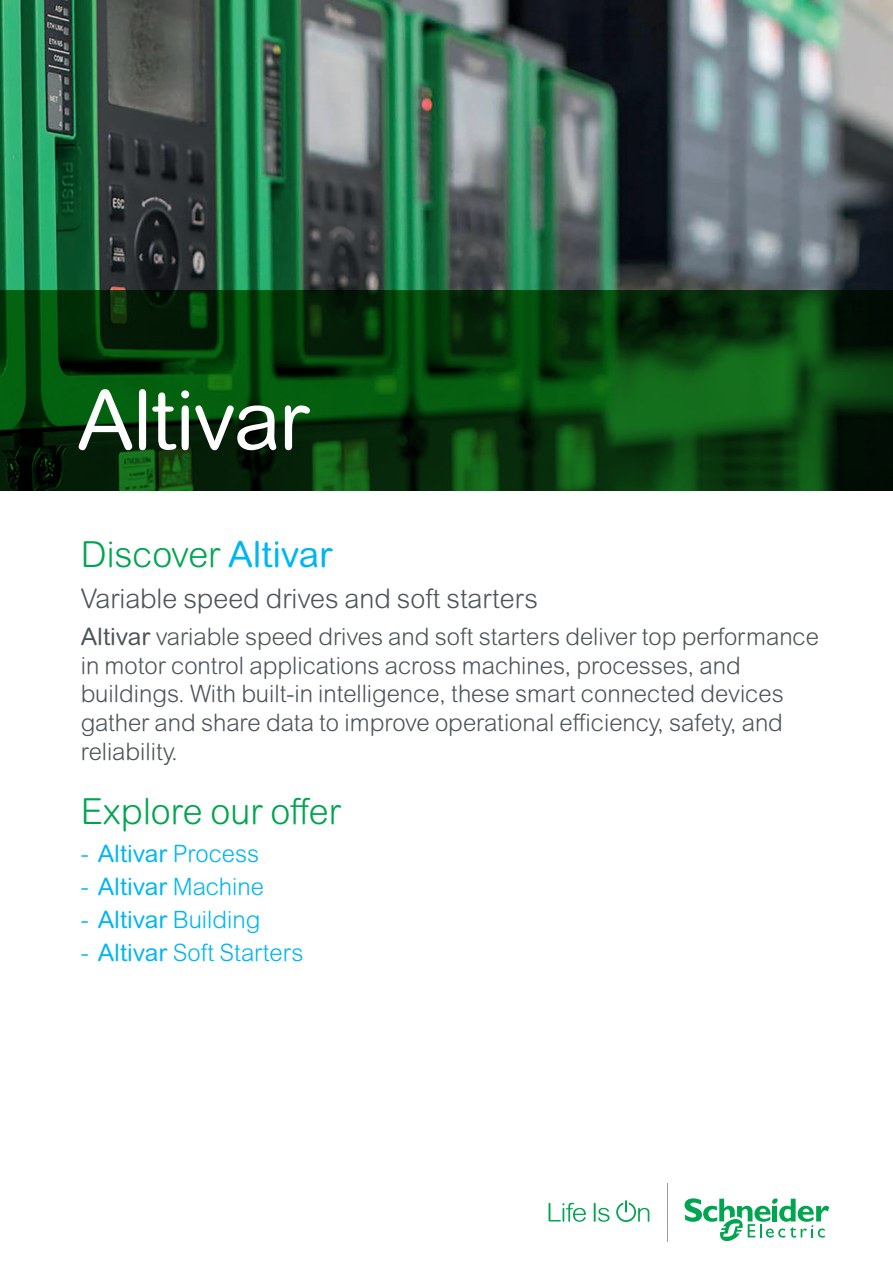
<style>
.page{position:relative;width:893px;height:1263px;background:#fff}
.page>*{position:absolute;margin:0;border:0;box-sizing:border-box;transform-origin:0 0}
.t1{font:82.5px "Arial Rounded MT Pro";letter-spacing:-.02em;color:#fff}
.t2{font:300 36px "Arial Rounded MT Pro";color:#00a54f}
.t3{font:300 27px "Arial Rounded MT Pro";color:#4d545a}
.t4{font:300 24px/28.8px "Arial Rounded MT Pro";color:#4d545a}
.t5{font:300 24px "Arial Rounded MT Pro";color:#00b6f0}
.s1{font-weight:400;color:#00b6f0}
.s2{font-weight:400}
</style>
<div class="page">
<svg style="left:549px;top:1203px;width:37px;height:19px"></svg>
<svg style="left:594px;top:1203px;width:16px;height:19px"></svg>
<svg style="left:616px;top:1200px;width:33px;height:22px"></svg>
<svg style="left:684px;top:1198px;width:145px;height:44px"></svg>
<hr style="left:666px;top:1184px;width:1px;height:58px;background:#959ea4">
<img style="left:0;top:0;width:893px;height:290px">
<svg style="left:0;top:290px;width:893px;height:200px;background:#073c0c"></svg>
<h1 class="t1" style="left:77px;top:372px;width:234px">Altivar</h1>
<h2 class="t2" style="left:81px;top:533px;width:253px">Discover <span class="s1">Altivar</span></h2>
<p class="t3" style="left:81px;top:582px;width:459px">Variable speed drives and soft starters</p>
<p class="t4" style="left:81px;top:623px;width:740px"><span class="s2">Altivar</span> variable speed drives and soft starters deliver top performance in motor control applications across machines, processes, and buildings. With built-in intelligence, these smart connected devices gather and share data to improve operational efficiency, safety, and reliability.</p>
<h2 class="t2" style="left:81px;top:791px;width:262px">Explore our offer</h2>
<p class="t5" style="left:81px;top:839px;width:180px">- <span class="s2">Altivar</span> Process</p>
<p class="t5" style="left:81px;top:872px;width:185px">- <span class="s2">Altivar</span> Machine</p>
<p class="t5" style="left:81px;top:905px;width:181px">- <span class="s2">Altivar</span> Building</p>
<p class="t5" style="left:81px;top:938px;width:224px">- <span class="s2">Altivar</span> Soft Starters</p>
</div>
